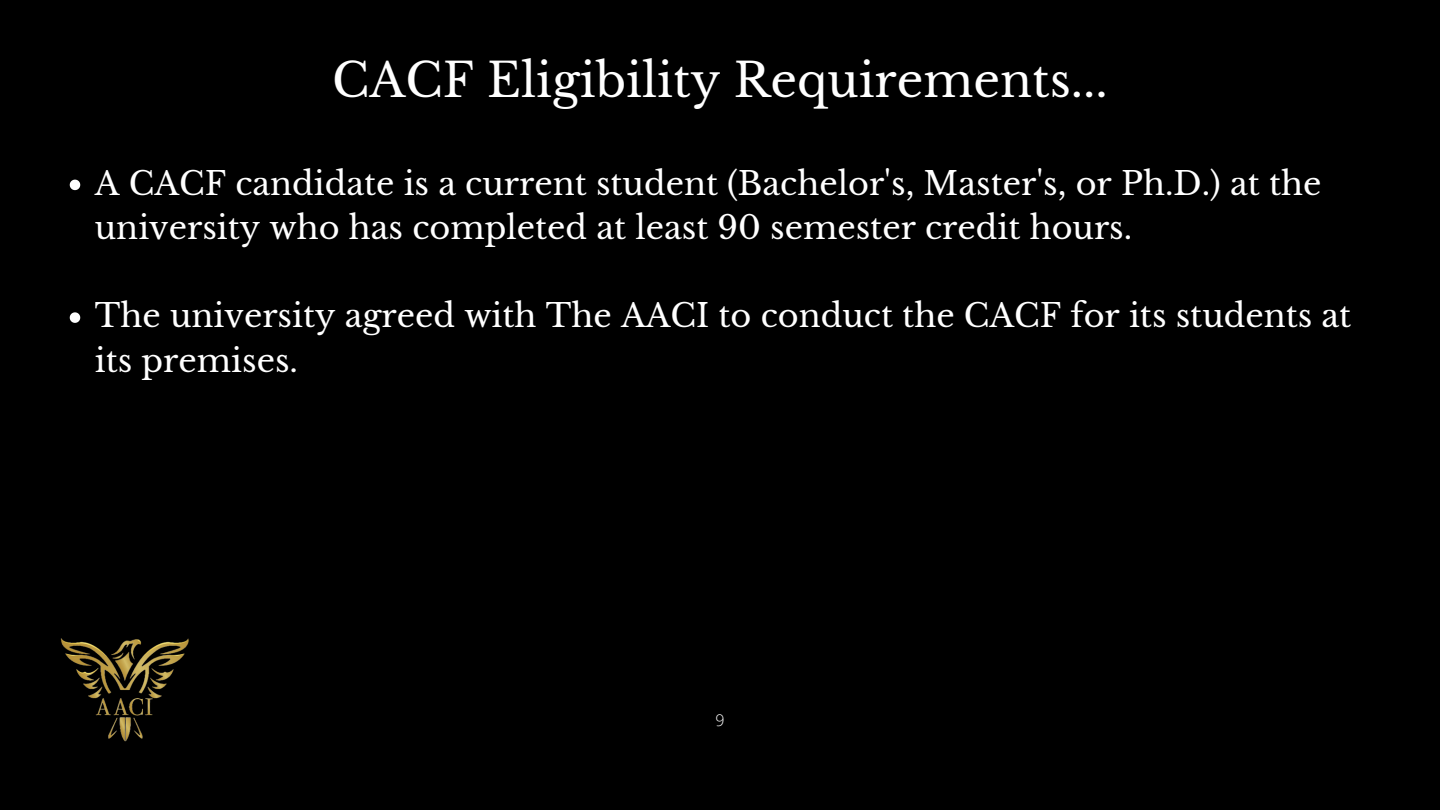
<style>
.page{position:relative;width:1440px;height:810px;background:#000}
.page>*{position:absolute;margin:0;border:0;box-sizing:border-box;transform-origin:0 0}
.t1{font:46.5px "Libre Baskerville";color:#fff}
.t2{font:32px/44.2px "Libre Baskerville";color:#fff}
.t3{font:300 16px "Open Sans";color:#fff}
</style>
<div class="page">
<svg style="left:70px;top:180px;width:10px;height:10px"></svg>
<svg style="left:70px;top:312px;width:10px;height:11px"></svg>
<img style="left:60px;top:638px;width:129px;height:104px">
<p class="t1" style="left:332px;top:52px;width:777px">CACF Eligibility Requirements...</p>
<p class="t2" style="left:95px;top:161px;width:1228px">A CACF candidate is a current student (Bachelor's, Master's, or Ph.D.) at the university who has completed at least 90 semester credit hours.</p>
<p class="t2" style="left:95px;top:294px;width:1258px">The university agreed with The AACI to conduct the CACF for its students at its premises.</p>
<p class="t3" style="left:715px;top:709px;width:11px">9</p>
</div>
